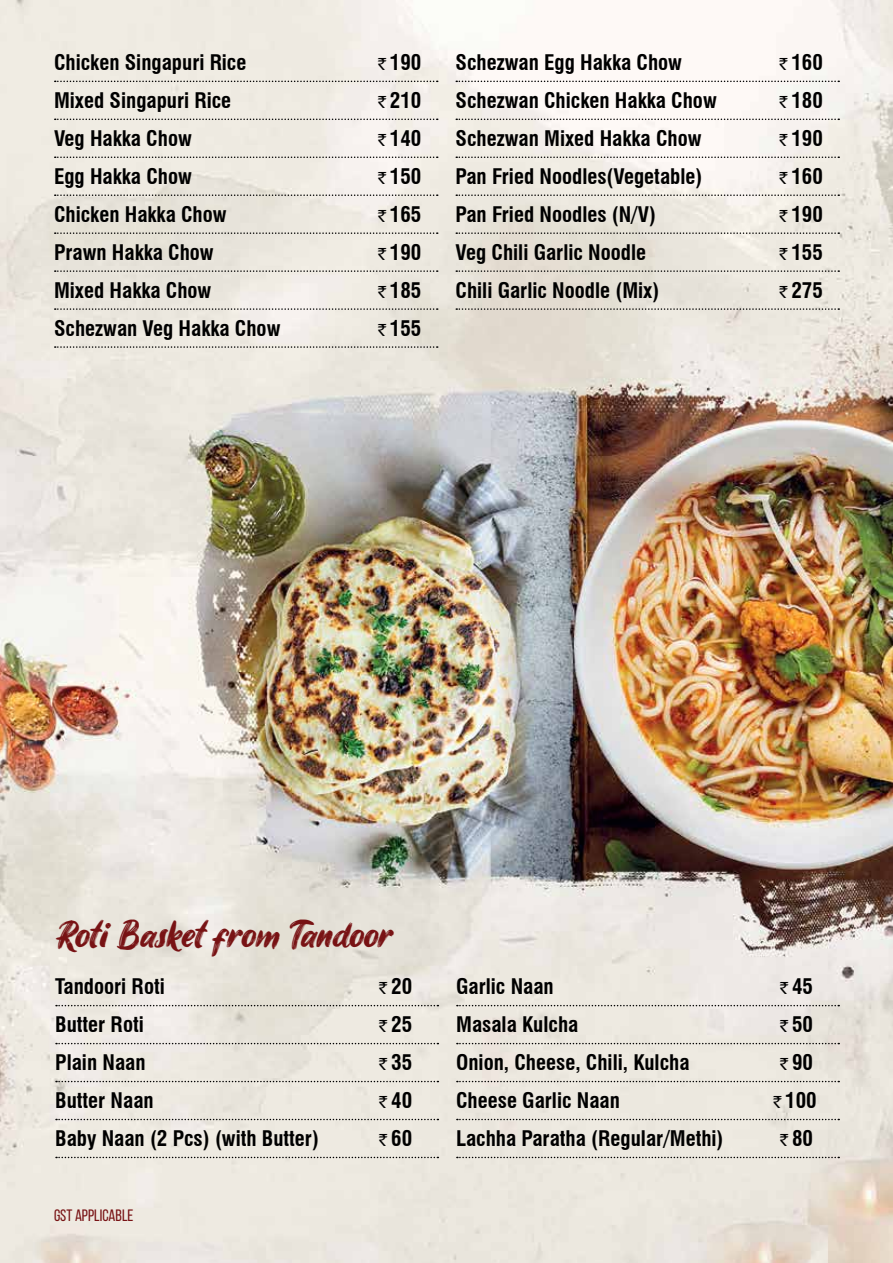
<style>
.page{position:relative;width:893px;height:1263px;background:#fff}
.page>*{position:absolute;margin:0;border:0;box-sizing:border-box;transform-origin:0 0}
.t1{font:36px "James Stroker";color:#781214}
.t2{font:700 condensed 21px "Swiss 721 BT";color:#000}
.t3{font:16.5px "Bebas Neue";color:#781214}
.s1{font-family:"Indian Rupee";font-weight:400;font-stretch:normal;font-size:16.5px}
</style>
<div class="page">
<img style="left:0;top:0;width:893px;height:1263px">
<svg style="left:56px;top:1005px;width:382px;height:1px"></svg>
<svg style="left:56px;top:1043px;width:382px;height:1px"></svg>
<svg style="left:56px;top:1081px;width:382px;height:1px"></svg>
<svg style="left:56px;top:1119px;width:382px;height:1px"></svg>
<svg style="left:56px;top:1157px;width:382px;height:1px"></svg>
<svg style="left:457px;top:1005px;width:382px;height:1px"></svg>
<svg style="left:457px;top:1043px;width:382px;height:1px"></svg>
<svg style="left:457px;top:1081px;width:382px;height:1px"></svg>
<svg style="left:457px;top:1119px;width:382px;height:1px"></svg>
<svg style="left:457px;top:1157px;width:382px;height:1px"></svg>
<svg style="left:55px;top:81px;width:383px;height:1px"></svg>
<svg style="left:55px;top:119px;width:383px;height:1px"></svg>
<svg style="left:55px;top:156px;width:383px;height:2px"></svg>
<svg style="left:55px;top:194px;width:383px;height:2px"></svg>
<svg style="left:55px;top:232px;width:383px;height:2px"></svg>
<svg style="left:55px;top:270px;width:383px;height:2px"></svg>
<svg style="left:55px;top:308px;width:383px;height:2px"></svg>
<svg style="left:55px;top:346px;width:383px;height:2px"></svg>
<svg style="left:456px;top:81px;width:383px;height:1px"></svg>
<svg style="left:456px;top:119px;width:383px;height:1px"></svg>
<svg style="left:456px;top:156px;width:383px;height:2px"></svg>
<svg style="left:456px;top:194px;width:383px;height:2px"></svg>
<svg style="left:456px;top:232px;width:383px;height:2px"></svg>
<svg style="left:456px;top:270px;width:383px;height:2px"></svg>
<svg style="left:456px;top:308px;width:383px;height:2px"></svg>
<p class="t2" style="left:54px;top:50px;width:194px">Chicken Singapuri Rice</p>
<p class="t2" style="left:378px;top:50px;width:45px"><span class="s1">`</span>190</p>
<p class="t2" style="left:54px;top:88px;width:179px">Mixed Singapuri Rice</p>
<p class="t2" style="left:378px;top:88px;width:45px"><span class="s1">`</span>210</p>
<p class="t2" style="left:54px;top:126px;width:139px">Veg Hakka Chow</p>
<p class="t2" style="left:378px;top:126px;width:45px"><span class="s1">`</span>140</p>
<p class="t2" style="left:54px;top:164px;width:139px">Egg Hakka Chow</p>
<p class="t2" style="left:378px;top:164px;width:45px"><span class="s1">`</span>150</p>
<p class="t2" style="left:54px;top:202px;width:174px">Chicken Hakka Chow</p>
<p class="t2" style="left:378px;top:202px;width:45px"><span class="s1">`</span>165</p>
<p class="t2" style="left:54px;top:240px;width:161px">Prawn Hakka Chow</p>
<p class="t2" style="left:378px;top:240px;width:45px"><span class="s1">`</span>190</p>
<p class="t2" style="left:54px;top:277px;width:159px">Mixed Hakka Chow</p>
<p class="t2" style="left:378px;top:277px;width:45px"><span class="s1">`</span>185</p>
<p class="t2" style="left:54px;top:315px;width:228px">Schezwan Veg Hakka Chow</p>
<p class="t2" style="left:378px;top:315px;width:45px"><span class="s1">`</span>155</p>
<p class="t2" style="left:455px;top:50px;width:228px">Schezwan Egg Hakka Chow</p>
<p class="t2" style="left:779px;top:50px;width:45px"><span class="s1">`</span>160</p>
<p class="t2" style="left:455px;top:88px;width:263px">Schezwan Chicken Hakka Chow</p>
<p class="t2" style="left:779px;top:88px;width:45px"><span class="s1">`</span>180</p>
<p class="t2" style="left:455px;top:126px;width:248px">Schezwan Mixed Hakka Chow</p>
<p class="t2" style="left:779px;top:126px;width:45px"><span class="s1">`</span>190</p>
<p class="t2" style="left:455px;top:164px;width:248px">Pan Fried Noodles(Vegetable)</p>
<p class="t2" style="left:779px;top:164px;width:45px"><span class="s1">`</span>160</p>
<p class="t2" style="left:455px;top:202px;width:202px">Pan Fried Noodles (N/V)</p>
<p class="t2" style="left:779px;top:202px;width:45px"><span class="s1">`</span>190</p>
<p class="t2" style="left:455px;top:240px;width:192px">Veg Chili Garlic Noodle</p>
<p class="t2" style="left:779px;top:240px;width:45px"><span class="s1">`</span>155</p>
<p class="t2" style="left:455px;top:277px;width:205px">Chili Garlic Noodle (Mix)</p>
<p class="t2" style="left:779px;top:277px;width:45px"><span class="s1">`</span>275</p>
<h1 class="t1" style="left:55px;top:917px;width:338px">Roti Basket from Tandoor</h1>
<p class="t2" style="left:55px;top:974px;width:111px">Tandoori Roti</p>
<p class="t2" style="left:379px;top:974px;width:36px"><span class="s1">`</span>2 0</p>
<p class="t2" style="left:55px;top:1012px;width:90px">Butter Roti</p>
<p class="t2" style="left:379px;top:1012px;width:36px"><span class="s1">`</span>2 5</p>
<p class="t2" style="left:55px;top:1050px;width:92px">Plain Naan</p>
<p class="t2" style="left:379px;top:1050px;width:36px"><span class="s1">`</span>3 5</p>
<p class="t2" style="left:55px;top:1088px;width:100px">Butter Naan</p>
<p class="t2" style="left:379px;top:1088px;width:36px"><span class="s1">`</span>4 0</p>
<p class="t2" style="left:55px;top:1126px;width:265px">Baby Naan (2 Pcs) (with Butter)</p>
<p class="t2" style="left:379px;top:1126px;width:36px"><span class="s1">`</span>6 0</p>
<p class="t3" style="left:54px;top:1207px;width:81px">GST APPLICABLE</p>
<p class="t2" style="left:456px;top:974px;width:99px">Garlic Naan</p>
<p class="t2" style="left:780px;top:974px;width:36px"><span class="s1">`</span>4 5</p>
<p class="t2" style="left:456px;top:1012px;width:124px">Masala Kulcha</p>
<p class="t2" style="left:780px;top:1012px;width:36px"><span class="s1">`</span>5 0</p>
<p class="t2" style="left:456px;top:1050px;width:235px">Onion, Cheese, Chili, Kulcha</p>
<p class="t2" style="left:780px;top:1050px;width:36px"><span class="s1">`</span>9 0</p>
<p class="t2" style="left:456px;top:1088px;width:165px">Cheese Garlic Naan</p>
<p class="t2" style="left:773px;top:1088px;width:45px"><span class="s1">`</span>100</p>
<p class="t2" style="left:456px;top:1126px;width:269px">Lachha Paratha (Regular/Methi)</p>
<p class="t2" style="left:780px;top:1126px;width:36px"><span class="s1">`</span>8 0</p>
</div>
